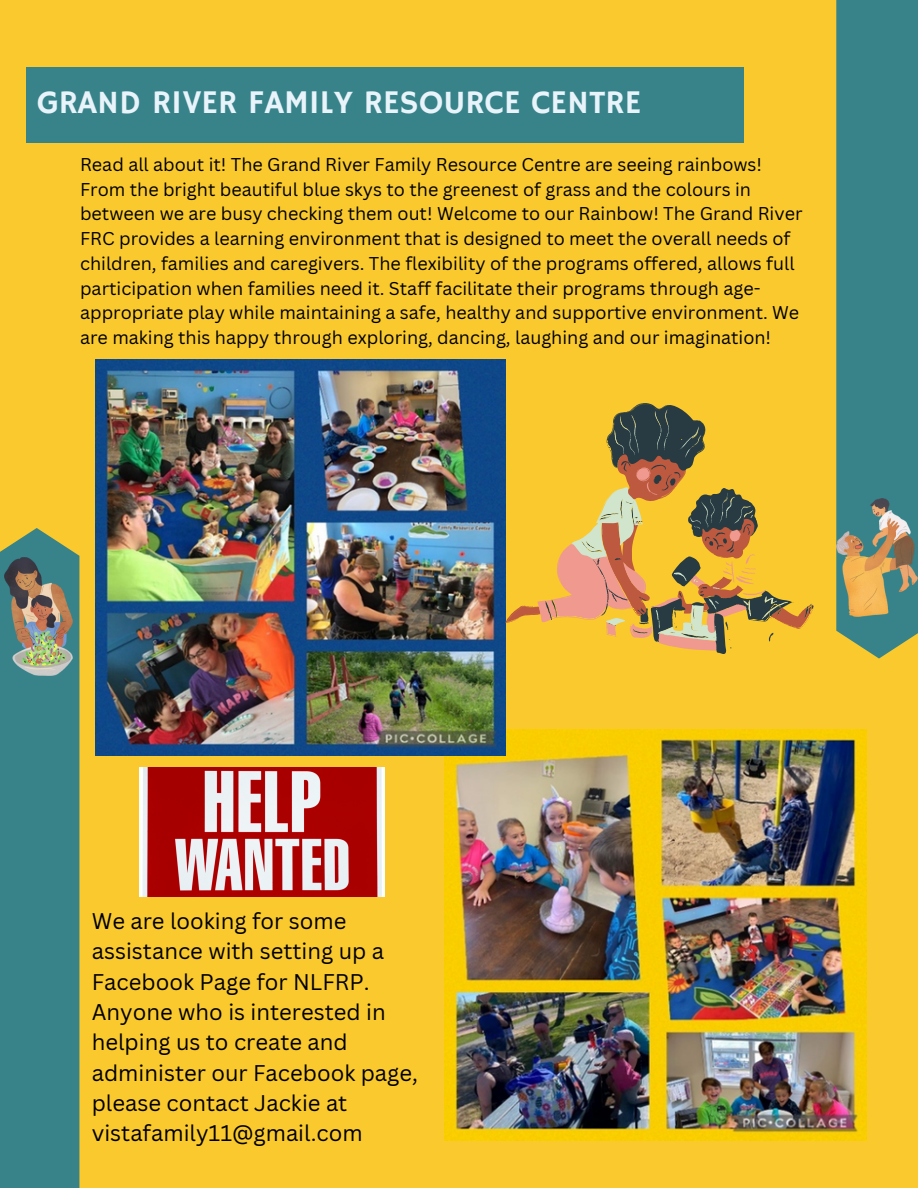
<style>
.page{position:relative;width:918px;height:1188px;background:#f9c92e}
.page>*{position:absolute;margin:0;border:0;box-sizing:border-box;transform-origin:0 0}
.t1{font:33px "Hammersmith One";color:#e8f3fa}
.t2{font:22.05px/30.3px "Canva Sans";color:#000}
.t3{font:18px/24.8px "Canva Sans";color:#000}
</style>
<div class="page">
<div style="left:0;top:528px;width:79px;height:660px;background:#378389"></div>
<div style="left:836px;top:0;width:82px;height:659px;background:#378389"></div>
<div style="left:26px;top:67px;width:718px;height:75px;background:#378389"></div>
<img style="left:445px;top:729px;width:422px;height:412px">
<img style="left:96px;top:359px;width:409px;height:396px">
<svg style="left:505px;top:448px;width:309px;height:181px"></svg>
<svg style="left:538px;top:467px;width:7px;height:162px"></svg>
<svg style="left:545px;top:403px;width:268px;height:251px"></svg>
<svg style="left:571px;top:409px;width:217px;height:232px"></svg>
<img style="left:140px;top:768px;width:245px;height:128px">
<img style="left:836px;top:498px;width:81px;height:118px">
<img style="left:5px;top:557px;width:67px;height:118px">
<h1 class="t1" style="left:37px;top:83px;width:606px">GRAND RIVER FAMILY RESOURCE CENTRE</h1>
<p class="t3" style="left:80px;top:152px;width:724px">Read all about it! The Grand River Family Resource Centre are seeing rainbows!<br>From the bright beautiful blue skys to the greenest of grass and the colours in between we are busy checking them out! Welcome to our Rainbow! The Grand River FRC provides a learning environment that is designed to meet the overall needs of children, families and caregivers. The flexibility of the programs offered, allows full participation when families need it. Staff facilitate their programs through age&shy;appropriate play while maintaining a safe, healthy and supportive environment. We are making this happy through exploring, dancing, laughing and our imagination!</p>
<p class="t2" style="left:92px;top:905px;width:328px">We are looking for some assistance with setting up a<br>Facebook Page for NLFRP.<br>Anyone who is interested in helping us to create and administer our Facebook page, please contact Jackie at vistafamily11@gmail.com</p>
</div>
